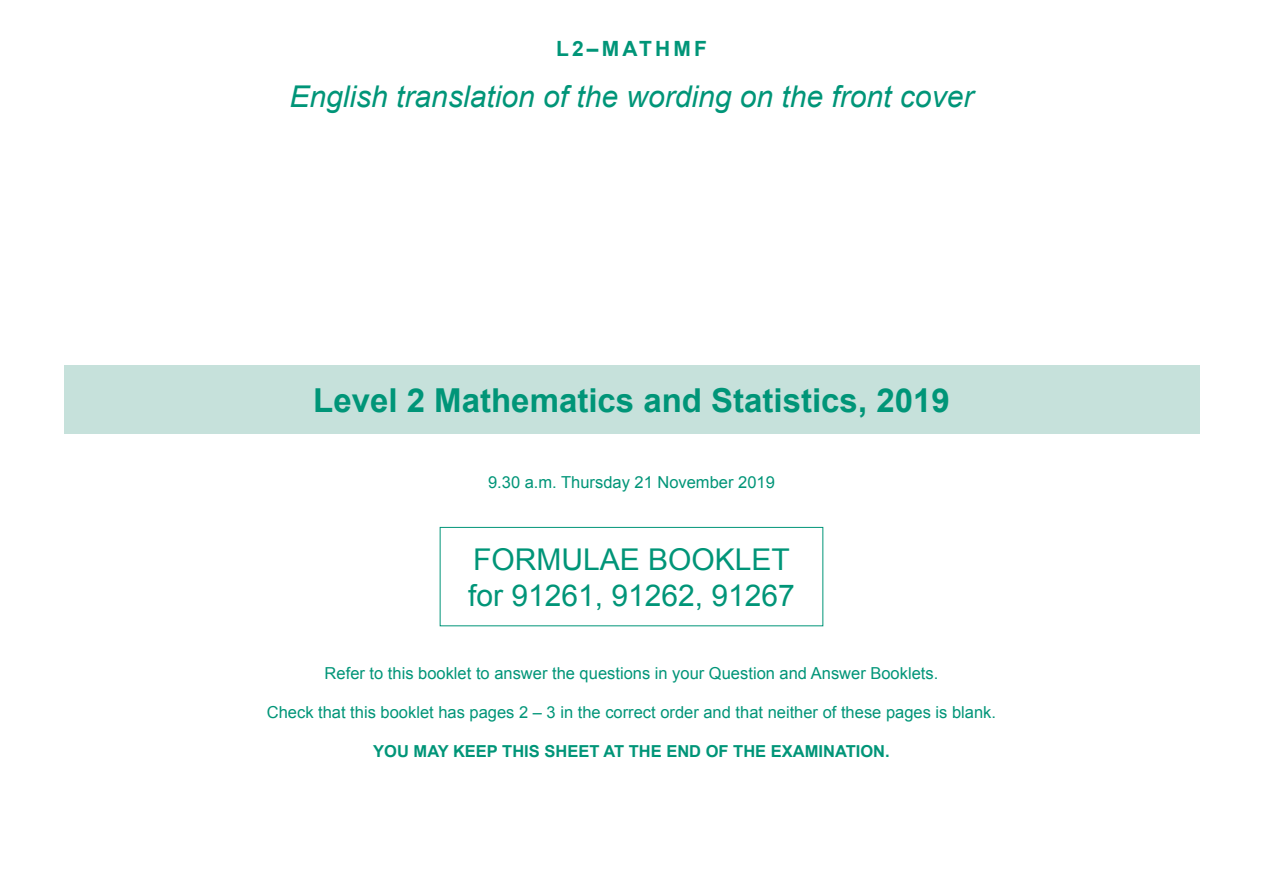
<style>
.page{position:relative;width:1263px;height:893px;background:#fff}
.page>*{position:absolute;margin:0;border:0;box-sizing:border-box;transform-origin:0 0}
.Level___title___year{font:700 33px "Arial";color:#009578}
.Inline_frame{font:italic 30px "Arial";color:#009578}
.Booklet_type__Q___A{font:30px "Arial";color:#009578}
.Booklet_type{font:30px "Arial";color:#009578}
.Achievement_Standard{font:700 21px "Arial";letter-spacing:.15em;color:#009578}
.Instructions{font:16.5px "Arial";color:#009578}
.Instructions__bold_c{font:700 16.5px "Arial";color:#009578}
.Date{font:16.5px "Arial";color:#009578}
.s1{font-style:inherit}
</style>
<div class="page">
<div style="left:64px;top:366px;width:1135px;height:68px;background:#c6e1db"></div>
<div style="left:440px;top:527px;width:383px;height:99px;border:1px solid #009578"></div>
<p class="Achievement_Standard" style="left:556px;top:35px;width:152px">L2–MATHMF</p>
<p class="Inline_frame" style="left:290px;top:77px;width:685px">English translation of the wording on the front cover</p>
<p class="Level___title___year" style="left:313px;top:378px;width:638px">Level 2 Mathematics and Statistics, 2019</p>
<p class="Date" style="left:488px;top:472px;width:288px"><span class="s1">9.30</span> a.m. Thursday 21 November 2019</p>
<p class="Booklet_type" style="left:473px;top:539px;width:318px">FORMULAE BOOKLET</p>
<p class="Booklet_type__Q___A" style="left:468px;top:575px;width:328px">for 91261, 91262, 91267</p>
<p class="Instructions" style="left:325px;top:662px;width:615px">Refer to this booklet to answer the questions in your Question and Answer Booklets.</p>
<p class="Instructions" style="left:267px;top:701px;width:731px">Check that this booklet has pages 2 – 3 in the correct order and that neither of these pages is blank.</p>
<p class="Instructions__bold_c" style="left:373px;top:740px;width:518px">YOU MAY KEEP THIS SHEET AT THE END OF THE EXAMINATION.</p>
</div>
